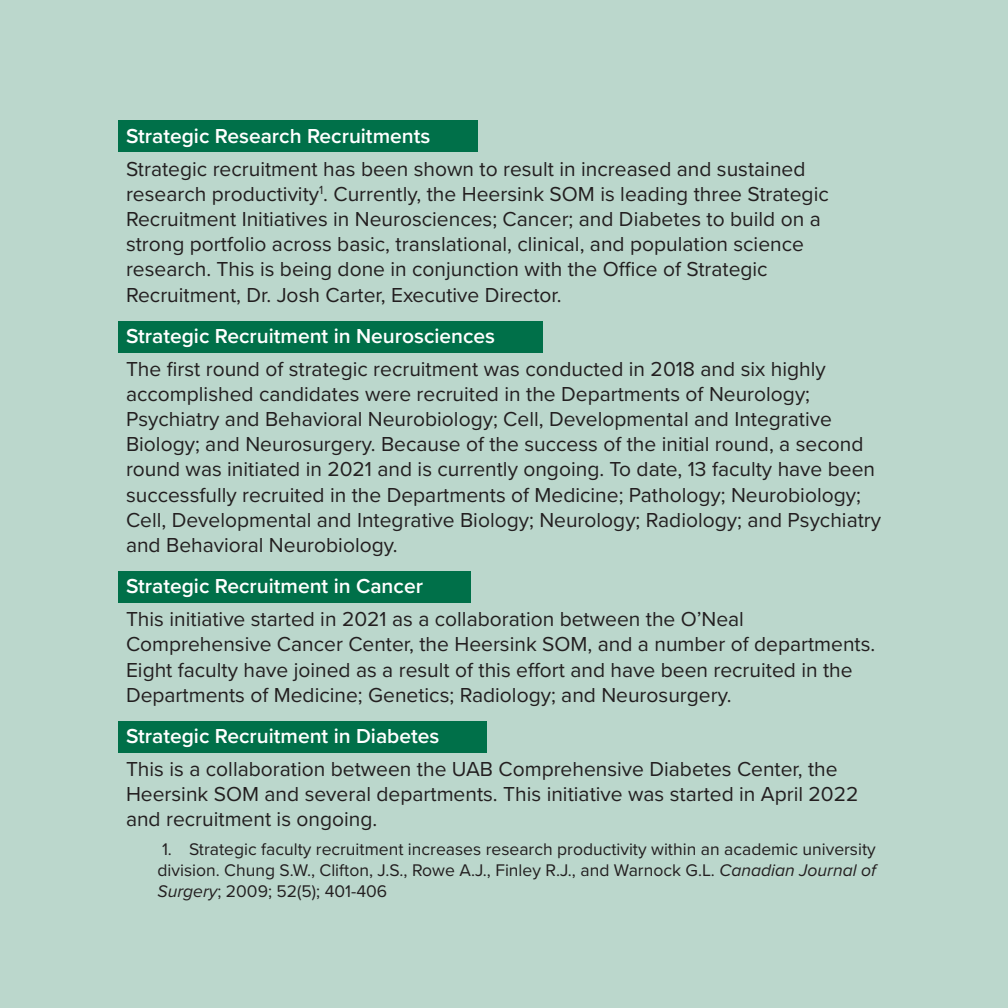
<style>
.page{position:relative;width:1008px;height:1008px;background:#bbd7cc}
.page>*{position:absolute;margin:0;border:0;box-sizing:border-box;transform-origin:0 0}
.t1{font:21px/25.2px "Proxima Nova";color:#231f20}
.t2{font:600 21px "Proxima Nova";color:#fff}
.t3{font:17.5px/21px "Proxima Nova";color:#231f20;text-align:justify}
.s1{font-style:italic}
</style>
<div class="page">
<div style="left:118px;top:121px;width:360px;height:31px;background:#007049"></div>
<div style="left:118px;top:321px;width:424px;height:31px;background:#007049"></div>
<div style="left:118px;top:571px;width:352px;height:32px;background:#007049"></div>
<div style="left:118px;top:721px;width:369px;height:31px;background:#007049"></div>
<p class="t2" style="left:126px;top:120px;width:306px">Strategic Research Recruitments</p>
<p class="t1" style="left:126px;top:155px;width:704px">Strategic recruitment has been shown to result in increased and sustained research productivity<sup>1</sup>. Currently, the Heersink SOM is leading three Strategic Recruitment Initiatives in Neurosciences; Cancer; and Diabetes to build on a strong portfolio across basic, translational, clinical, and population science research. This is being done in conjunction with the Office of Strategic Recruitment, Dr. Josh Carter, Executive Director.</p>
<p class="t2" style="left:126px;top:320px;width:371px">Strategic Recruitment in Neurosciences</p>
<p class="t1" style="left:126px;top:355px;width:757px">The first round of strategic recruitment was conducted in 2018 and six highly accomplished candidates were recruited in the Departments of Neurology; Psychiatry and Behavioral Neurobiology; Cell, Developmental and Integrative Biology; and Neurosurgery. Because of the success of the initial round, a second round was initiated in 2021 and is currently ongoing. To date, 13 faculty have been successfully recruited in the Departments of Medicine; Pathology; Neurobiology; Cell, Developmental and Integrative Biology; Neurology; Radiology; and Psychiatry and Behavioral Neurobiology.</p>
<p class="t2" style="left:126px;top:570px;width:298px">Strategic Recruitment in Cancer</p>
<p class="t1" style="left:126px;top:606px;width:751px">This initiative started in 2021 as a collaboration between the O’Neal Comprehensive Cancer Center, the Heersink SOM, and a number of departments.<br>Eight faculty have joined as a result of this effort and have been recruited in the Departments of Medicine; Genetics; Radiology; and Neurosurgery.</p>
<p class="t2" style="left:126px;top:720px;width:315px">Strategic Recruitment in Diabetes</p>
<p class="t1" style="left:126px;top:755px;width:734px">This is a collaboration between the UAB Comprehensive Diabetes Center, the<br>Heersink SOM and several departments. This initiative was started in April 2022 and recruitment is ongoing.</p>
<p class="t3" style="left:158px;top:838px;width:720px">1. Strategic faculty recruitment increases research productivity within an academic university division. Chung S.W., Clifton, J.S., Rowe A.J., Finley R.J., and Warnock G.L. <span class="s1">Canadian Journal of Surgery</span>; 2009; 52(5); 401-406</p>
</div>
